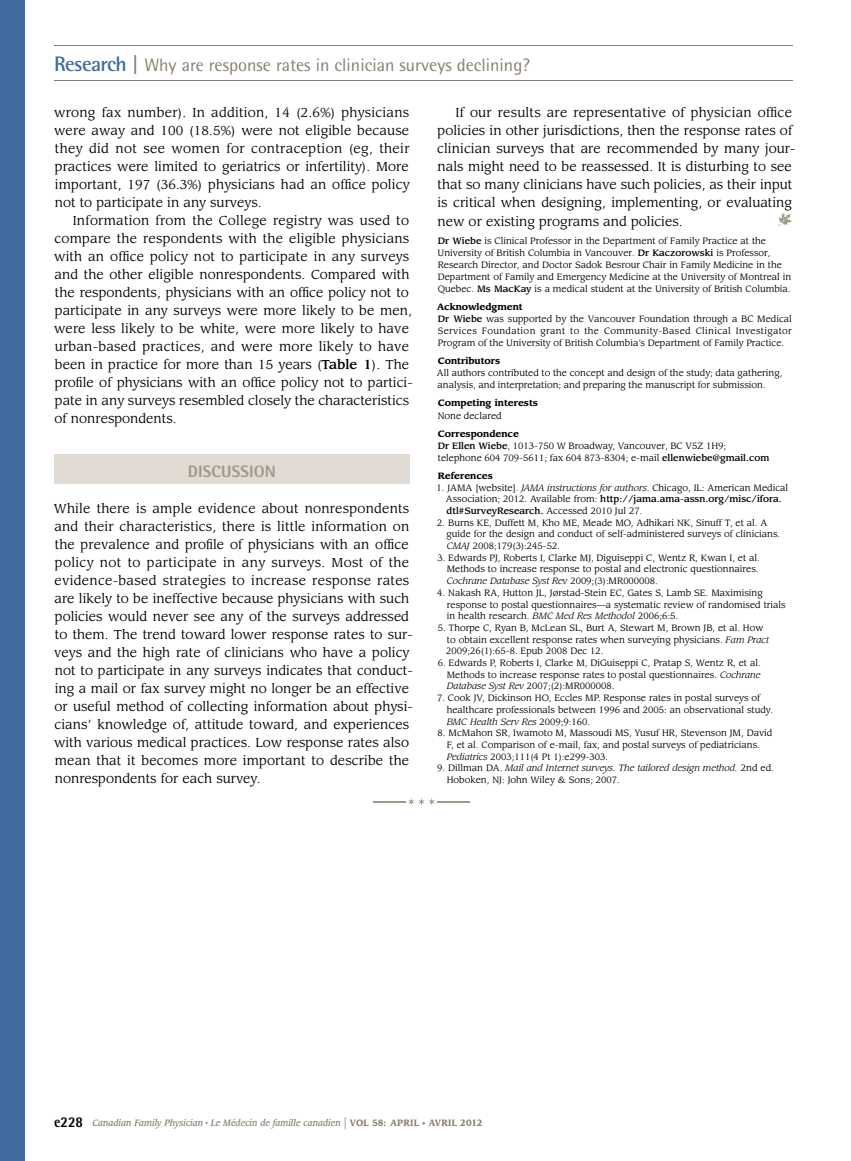
<style>
.page{position:relative;width:851px;height:1161px;background:#fff}
.page>*{position:absolute;margin:0;border:0;box-sizing:border-box;transform-origin:0 0}
.t1{font:18px "Rotis Semi Sans Std";color:#887e6e}
.t2{font:800 16.5px "Rotis Semi Sans Std";letter-spacing:.005em;color:#a2988a}
.t3{font:12.75px/18px "Leawood Std";color:#000}
.t4{font:9px/11.7px "Leawood Std";color:#000}
.t5{font:italic 500 9px "Leawood Std";color:#887e6e;scale:.9 1}
.t6{font:700 9px "Leawood Std";color:#000}
.s1{font-weight:700;font-size:21px;color:#3f6c9f}
.s2{font-weight:700;font-size:21px}
.s3{font-weight:500}
.s4{font-weight:700}
.s5{font-style:italic}
.s6{font-family:"Rotis Semi Sans Std";font-weight:800;font-style:normal;font-size:15px;color:#000}
.s7{font-weight:400;font-style:normal;font-size:15px}
.s8{font-weight:700;font-style:normal}
.s9{font-weight:700;font-style:normal;font-size:7.5px}
</style>
<div class="page">
<div style="left:0;top:0;width:24px;height:1161px;background:#406c9f"></div>
<hr style="left:54px;top:45px;width:738px;height:1px;background:#887e6e">
<hr style="left:54px;top:80px;width:738px;height:1px;background:#887e6e">
<div style="left:54px;top:454px;width:356px;height:30px;background:#e1dbd4"></div>
<svg style="left:778px;top:212px;width:14px;height:14px"></svg>
<svg style="left:408px;top:798px;width:27px;height:7px"></svg>
<hr style="left:374px;top:801px;width:32px;height:2px;background:#a2988a">
<hr style="left:437px;top:801px;width:32px;height:2px;background:#a2988a">
<h1 class="t1" style="left:54px;top:55px;width:477px"><span class="s1">Research</span> <span class="s2">|</span> Why are response rates in clinician surveys declining?</h1>
<p class="t3" style="left:54px;top:104px;width:357px;text-align:justify">wrong fax number). In addition, 14 (2.6%) physicians were away and 100 (18.5%) were not eligible because they did not see women for contraception (eg, their practices were limited to geriatrics or infertility). More important, 197 (36.3%) physicians had an office policy not to participate in any surveys.</p>
<p class="t3" style="left:54px;top:212px;width:360px;text-indent:18px">Information from the College registry was used to compare the respondents with the eligible physicians with an office policy not to participate in any surveys and the other eligible nonrespondents. Compared with the respondents, physicians with an office policy not to participate in any surveys were more likely to be men, were less likely to be white, were more likely to have urban-based practices, and were more likely to have been in practice for more than 15 years (<span class="s3">Table 1</span>). The profile of physicians with an office policy not to partici&shy;pate in any surveys resembled closely the characteristics of nonrespondents.</p>
<h2 class="t2" style="left:188px;top:461px;width:89px">DISCUSSION</h2>
<p class="t3" style="left:54px;top:500px;width:360px">While there is ample evidence about nonrespondents and their characteristics, there is little information on the prevalence and profile of physicians with an office policy not to participate in any surveys. Most of the evidence-based strategies to increase response rates are likely to be ineffective because physicians with such policies would never see any of the surveys addressed to them. The trend toward lower response rates to sur&shy;veys and the high rate of clinicians who have a policy not to participate in any surveys indicates that conduct&shy;ing a mail or fax survey might no longer be an effective or useful method of collecting information about physi&shy;cians’ knowledge of, attitude toward, and experiences with various medical practices. Low response rates also mean that it becomes more important to describe the nonrespondents for each survey.</p>
<p class="t3" style="left:437px;top:104px;width:360px;text-indent:18px">If our results are representative of physician office policies in other jurisdictions, then the response rates of clinician surveys that are recommended by many jour&shy;nals might need to be reassessed. It is disturbing to see that so many clinicians have such policies, as their input is critical when designing, implementing, or evaluating new or existing programs and policies.</p>
<p class="t4" style="left:437px;top:234px;width:355px;line-height:12.1px"><span class="s3">Dr Wiebe</span> is Clinical Professor in the Department of Family Practice at the University of British Columbia in Vancouver. <span class="s3">Dr Kaczorowski</span> is Professor, Research Director, and Doctor Sadok Besrour Chair in Family Medicine in the Department of Family and Emergency Medicine at the University of Montreal in Quebec. <span class="s3">Ms MacKay</span> is a medical student at the University of British Columbia.</p>
<p class="t4" style="left:437px;top:301px;width:356px;line-height:12.1px"><span class="s4">acknowledgment<br></span><span class="s3">Dr Wiebe</span> was supported by the Vancouver Foundation through a BC Medical Services Foundation grant to the Community-Based Clinical Investigator Program of the University of British Columbia’s Department of Family Practice.</p>
<p class="t6" style="left:438px;top:356px;width:64px">Contributors</p>
<p class="t4" style="left:437px;top:367px;width:347px;line-height:12.1px">All authors contributed to the concept and design of the study; data gathering, analysis, and interpretation; and preparing the manuscript for submission.</p>
<p class="t6" style="left:438px;top:398px;width:102px">Competing interests</p>
<p class="t4" style="left:438px;top:410px;width:65px">None declared</p>
<p class="t4" style="left:438px;top:427px;width:333px;line-height:12.1px"><span class="s4">Correspondence<br></span><span class="s3">Dr Ellen Wiebe</span>, 1013-750 W Broadway, Vancouver, BC V5Z 1H9; telephone 604 709-5611; fax 604 873-8304; e-mail <span class="s3">ellenwiebe@gmail.com</span></p>
<p class="t6" style="left:438px;top:470px;width:56px">references</p>
<p class="t4" style="left:446px;top:482px;width:344px;text-indent:-9px">1. JAMA [website]. <span class="s5">JAMA instructions for authors</span>. Chicago, IL: American Medical<br>Association; 2012. Available from: <span class="s3">http://jama.ama-assn.org/misc/ifora. dtl#SurveyResearch.</span> Accessed 2010 Jul 27.</p>
<p class="t4" style="left:446px;top:517px;width:335px;text-indent:-9px">2. Burns KE, Duffett M, Kho ME, Meade MO, Adhikari NK, Sinuff T, et al. A guide for the design and conduct of self-administered surveys of clinicians.<br><span class="s5">CMAJ</span> 2008;179(3):245-52.</p>
<p class="t4" style="left:446px;top:552px;width:315px;text-indent:-9px">3. Edwards PJ, Roberts I, Clarke MJ, Diguiseppi C, Wentz R, Kwan I, et al.<br>Methods to increase response to postal and electronic questionnaires.<br><span class="s5">Cochrane Database Syst Rev</span> 2009;(3):MR000008.</p>
<p class="t4" style="left:447px;top:587px;width:340px;text-indent:-10px">4. Nakash RA, Hutton JL, Jørstad-Stein EC, Gates S, Lamb SE. Maximising response to postal questionnaires—a systematic review of randomised trials in health research. <span class="s5">BMC Med Res Methodol</span> 2006;6:5.</p>
<p class="t4" style="left:446px;top:622px;width:324px;text-indent:-9px">5. Thorpe C, Ryan B, McLean SL, Burt A, Stewart M, Brown JB, et al. How to obtain excellent response rates when surveying physicians. <span class="s5">Fam Pract<br></span>2009;26(1):65-8. Epub 2008 Dec 12.</p>
<p class="t4" style="left:446px;top:657px;width:315px;text-align:justify;text-indent:-9px">6. Edwards P, Roberts I, Clarke M, DiGuiseppi C, Pratap S, Wentz R, et al.<br>Methods to increase response rates to postal questionnaires. <span class="s5">Cochrane Database Syst Rev</span> 2007;(2):MR000008.</p>
<p class="t4" style="left:446px;top:692px;width:328px;text-indent:-10px">7. Cook JV, Dickinson HO, Eccles MP. Response rates in postal surveys of healthcare professionals between 1996 and 2005: an observational study.<br><span class="s5">BMC Health Serv Res</span> 2009;9:160.</p>
<p class="t4" style="left:446px;top:727px;width:327px;text-indent:-9px">8. McMahon SR, Iwamoto M, Massoudi MS, Yusuf HR, Stevenson JM, David<br>F, et al. Comparison of e-mail, fax, and postal surveys of pediatricians.<br><span class="s5">Pediatrics</span> 2003;111(4 Pt 1):e299-303.</p>
<p class="t4" style="left:447px;top:762px;width:328px;text-indent:-9px">9. Dillman DA. <span class="s5">Mail and Internet surveys. The tailored design method.</span> 2nd ed.<br>Hoboken, NJ: John Wiley &amp; Sons; 2007.</p>
<p class="t5" style="left:54px;top:1118px;width:477px"><span class="s6">E228</span> Canadian Family Physician <sup>•</sup> Le Médecin de famille canadien <span class="s7">|</span> <span class="s8">Vol 58: april</span> <span class="s9">•</span> <span class="s8">aVril 2012</span></p>
</div>
